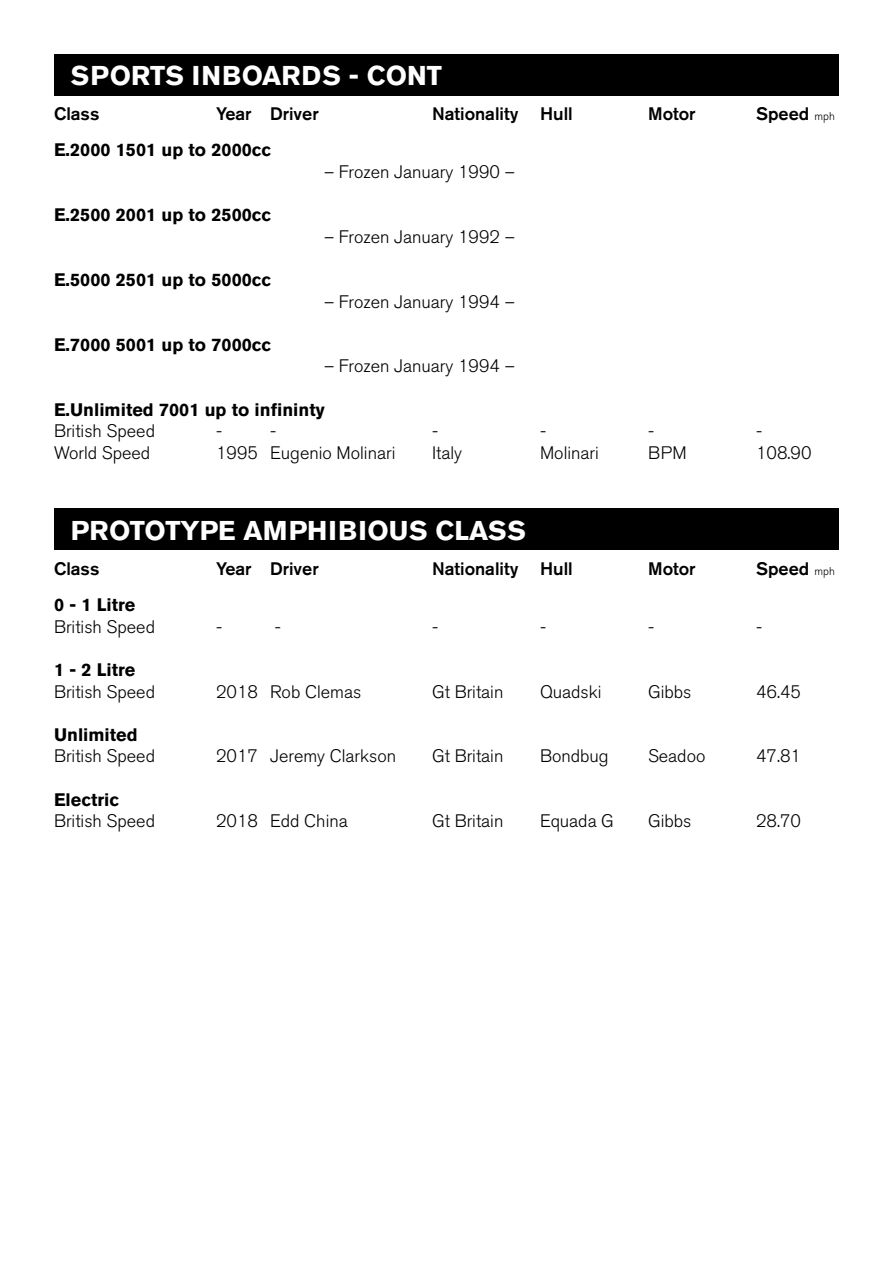
<style>
.page{position:relative;width:893px;height:1263px;background:#fff}
.page>*{position:absolute;margin:0;border:0;box-sizing:border-box;transform-origin:0 0}
.t1{font:700 27px "Akzidenz Grotesk BE";color:#fff}
.t2{font:300 18px "Akzidenz Grotesk BE";color:#000}
.t3{font:700 18px "Akzidenz Grotesk BE";color:#000}
.t4{font:500 18px "Akzidenz Grotesk BE";color:#000}
.s1{font-weight:300;font-size:11.25px}
</style>
<div class="page">
<div style="left:54px;top:54px;width:785px;height:41px;background:#000"></div>
<div style="left:54px;top:509px;width:785px;height:41px;background:#000"></div>
<h1 class="t1" style="left:71px;top:60px;width:373px">SPORTS INBOARDS - CONT</h1>
<p class="t4" style="left:54px;top:103px;width:47px">Class</p>
<p class="t4" style="left:216px;top:103px;width:104px">Year Driver</p>
<p class="t4" style="left:432px;top:103px;width:142px">Nationality Hull</p>
<p class="t4" style="left:648px;top:103px;width:49px">Motor</p>
<p class="t4" style="left:756px;top:103px;width:80px">Speed <span class="s1">mph</span></p>
<p class="t3" style="left:54px;top:140px;width:219px">E.2000 1501 up to 2000cc</p>
<p class="t3" style="left:54px;top:205px;width:219px">E.2500 2001 up to 2500cc</p>
<p class="t3" style="left:54px;top:269px;width:219px">E.5000 2501 up to 5000cc</p>
<p class="t3" style="left:54px;top:334px;width:219px">E.7000 5001 up to 7000cc</p>
<p class="t2" style="left:324px;top:162px;width:192px">– Frozen January 1990 –</p>
<p class="t2" style="left:324px;top:226px;width:192px">– Frozen January 1992 –</p>
<p class="t2" style="left:324px;top:291px;width:192px">– Frozen January 1994 –</p>
<p class="t2" style="left:324px;top:356px;width:192px">– Frozen January 1994 –</p>
<p class="t3" style="left:54px;top:399px;width:272px">E.Unlimited 7001 up to infininty</p>
<p class="t2" style="left:54px;top:421px;width:103px">British Speed</p>
<p class="t2" style="left:216px;top:421px;width:8px">-</p>
<p class="t2" style="left:270px;top:421px;width:8px">-</p>
<p class="t2" style="left:432px;top:421px;width:8px">-</p>
<p class="t2" style="left:540px;top:421px;width:8px">-</p>
<p class="t2" style="left:648px;top:421px;width:8px">-</p>
<p class="t2" style="left:756px;top:421px;width:8px">-</p>
<p class="t2" style="left:54px;top:442px;width:98px">World Speed</p>
<p class="t2" style="left:216px;top:442px;width:181px">1995 Eugenio Molinari</p>
<p class="t2" style="left:432px;top:442px;width:31px">Italy</p>
<p class="t2" style="left:540px;top:442px;width:60px">Molinari</p>
<p class="t2" style="left:648px;top:442px;width:40px">BPM</p>
<p class="t2" style="left:756px;top:442px;width:57px">108.90</p>
<h1 class="t1" style="left:71px;top:515px;width:457px">PROTOTYPE AMPHIBIOUS CLASS</h1>
<p class="t4" style="left:54px;top:558px;width:47px">Class</p>
<p class="t4" style="left:216px;top:558px;width:104px">Year Driver</p>
<p class="t4" style="left:432px;top:558px;width:142px">Nationality Hull</p>
<p class="t4" style="left:648px;top:558px;width:49px">Motor</p>
<p class="t4" style="left:756px;top:558px;width:80px">Speed <span class="s1">mph</span></p>
<p class="t3" style="left:54px;top:594px;width:83px">0 - 1 Litre</p>
<p class="t2" style="left:54px;top:616px;width:103px">British Speed</p>
<p class="t2" style="left:216px;top:616px;width:8px">-</p>
<p class="t2" style="left:275px;top:616px;width:8px">-</p>
<p class="t2" style="left:432px;top:616px;width:8px">-</p>
<p class="t2" style="left:540px;top:616px;width:8px">-</p>
<p class="t2" style="left:648px;top:616px;width:8px">-</p>
<p class="t2" style="left:756px;top:616px;width:8px">-</p>
<p class="t3" style="left:54px;top:659px;width:83px">1 - 2 Litre</p>
<p class="t2" style="left:54px;top:681px;width:103px">British Speed</p>
<p class="t2" style="left:216px;top:681px;width:147px">2018 Rob Clemas</p>
<p class="t2" style="left:432px;top:681px;width:73px">Gt Britain</p>
<p class="t2" style="left:540px;top:681px;width:63px">Quadski</p>
<p class="t2" style="left:648px;top:681px;width:45px">Gibbs</p>
<p class="t2" style="left:756px;top:681px;width:46px">46.45</p>
<p class="t3" style="left:54px;top:724px;width:85px">Unlimited</p>
<p class="t2" style="left:54px;top:746px;width:103px">British Speed</p>
<p class="t2" style="left:216px;top:746px;width:182px">2017 Jeremy Clarkson</p>
<p class="t2" style="left:432px;top:746px;width:73px">Gt Britain</p>
<p class="t2" style="left:540px;top:746px;width:70px">Bondbug</p>
<p class="t2" style="left:648px;top:746px;width:59px">Seadoo</p>
<p class="t2" style="left:756px;top:746px;width:46px">47.81</p>
<p class="t3" style="left:54px;top:789px;width:67px">Electric</p>
<p class="t2" style="left:54px;top:811px;width:103px">British Speed</p>
<p class="t2" style="left:216px;top:811px;width:133px">2018 Edd China</p>
<p class="t2" style="left:432px;top:811px;width:73px">Gt Britain</p>
<p class="t2" style="left:540px;top:811px;width:76px">Equada G</p>
<p class="t2" style="left:648px;top:811px;width:45px">Gibbs</p>
<p class="t2" style="left:756px;top:811px;width:46px">28.70</p>
</div>
